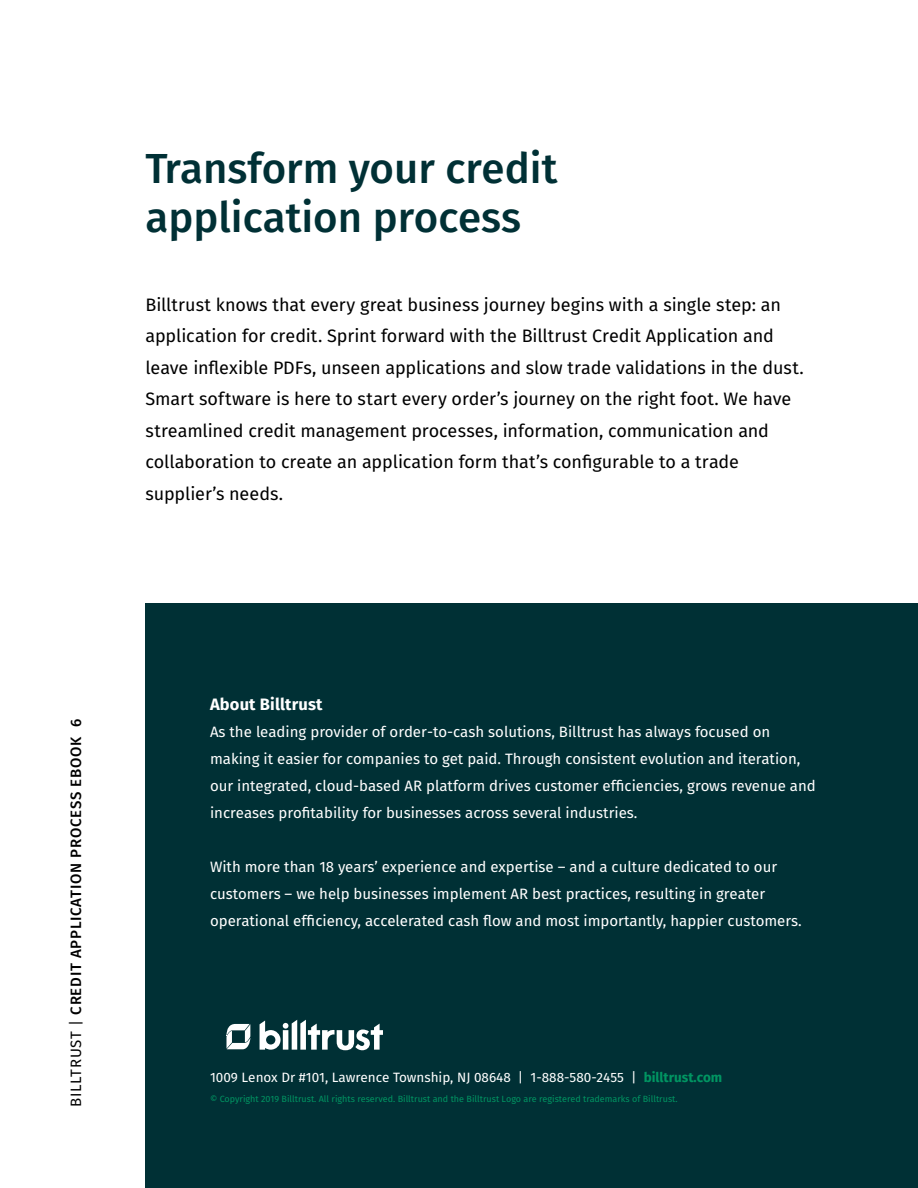
<style>
.page{position:relative;width:918px;height:1188px;background:#fff}
.page>*{position:absolute;margin:0;border:0;box-sizing:border-box;transform-origin:0 0}
.t1{font:500 42px/49.5px "Fira Sans";color:#003035}
.t2{font:18px/31.5px "Fira Sans";letter-spacing:-.005em;color:#000}
.t3{font:700 16.5px "Fira Sans";letter-spacing:.01em;color:#fff}
.t4{font:15px/27px "Fira Sans";color:#fff}
.t5{font:500 15px "Fira Sans";letter-spacing:.05em;color:#000}
.t6{font:13.5px "Fira Sans";color:#fff}
.t7{font:9px "Fira Sans";color:#009562}
.s1{font-weight:400}
.s2{font-weight:700;color:#009562}
</style>
<div class="page">
<div style="left:146px;top:603px;width:772px;height:585px;background:#003035"></div>
<svg style="left:260px;top:1020px;width:123px;height:30px"></svg>
<svg style="left:226px;top:1024px;width:25px;height:25px"></svg>
<h1 class="t1" style="left:146px;top:143px;width:414px">Transform your credit application process</h1>
<p class="t2" style="left:146px;top:289px;width:660px">Billtrust knows that every great business journey begins with a single step: an application for credit. Sprint forward with the Billtrust Credit Application and leave inflexible PDFs, unseen applications and slow trade validations in the dust.<br>Smart software is here to start every order’s journey on the right foot. We have streamlined credit management processes, information, communication and collaboration to create an application form that’s configurable to a trade supplier’s needs.</p>
<p class="t5" style="left:65px;top:1107px;width:389px;rotate:-90deg"><span class="s1">BILLTRUST |</span> CREDIT APPLICATION PROCESS EBOOK 6</p>
<p class="t3" style="left:210px;top:692px;width:114px">About Billtrust</p>
<p class="t4" style="left:210px;top:718px;width:607px">As the leading provider of order-to-cash solutions, Billtrust has always focused on making it easier for companies to get paid. Through consistent evolution and iteration, our integrated, cloud-based AR platform drives customer efficiencies, grows revenue and increases profitability for businesses across several industries.</p>
<p class="t4" style="left:210px;top:853px;width:593px">With more than 18 years’ experience and expertise – and a culture dedicated to our customers – we help businesses implement AR best practices, resulting in greater operational efficiency, accelerated cash flow and most importantly, happier customers.</p>
<p class="t6" style="left:210px;top:1068px;width:514px">1009 Lenox Dr #101, Lawrence Township, NJ 08648 | 1-888-580-2455 | <span class="s2">billtrust.com</span></p>
<p class="t7" style="left:210px;top:1092px;width:469px">© Copyright 2019 Billtrust. All rights reserved. Billtrust and the Billtrust Logo are registered trademarks of Billtrust.</p>
</div>
